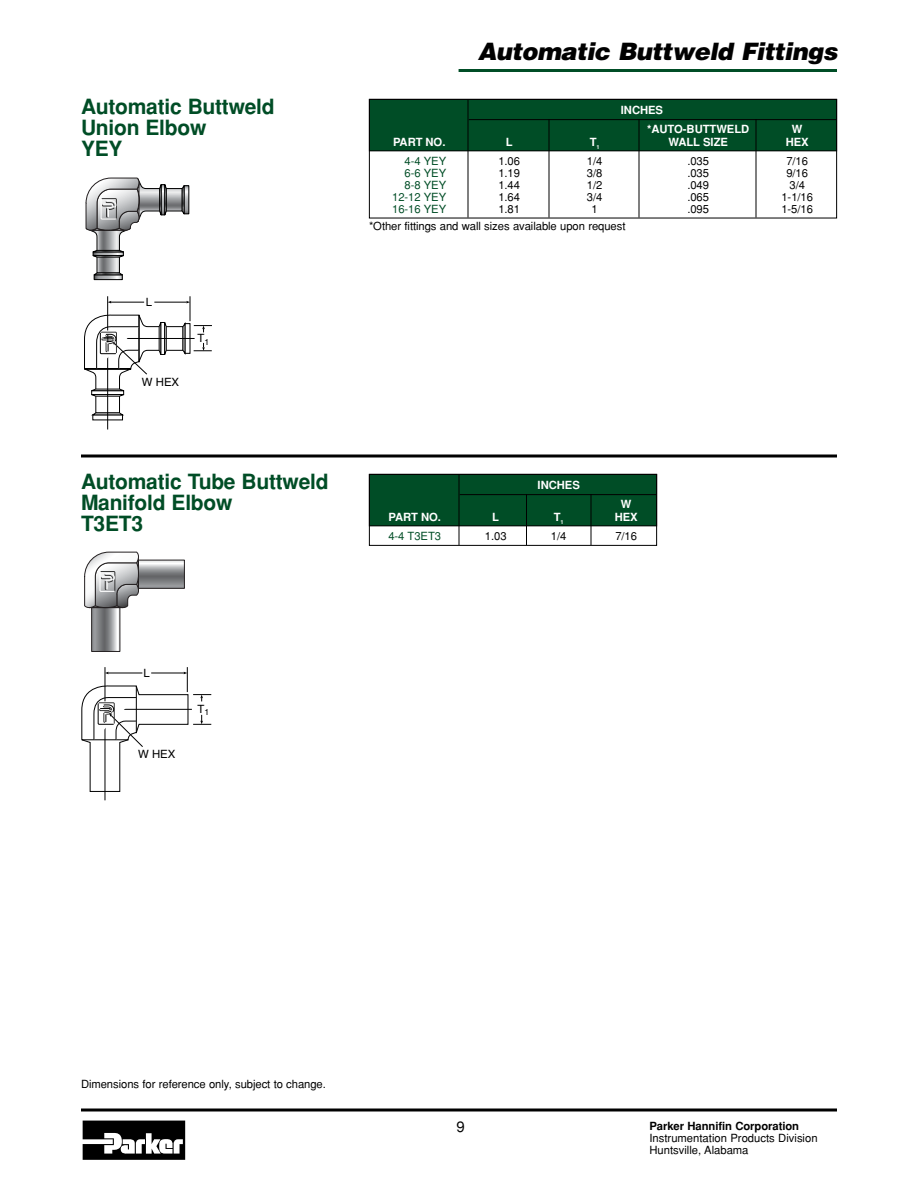
<style>
.page{position:relative;width:918px;height:1188px;background:#fff}
.page>*{position:absolute;margin:0;border:0;box-sizing:border-box;transform-origin:0 0}
.t1{font:italic 900 24px "Helvetica";letter-spacing:-.02em;color:#000}
.t2{font:700 21px/21px "Helvetica";letter-spacing:-.01em;color:#004d26}
.t3{font:15px "Helvetica";color:#000}
.t4{font:11.4px "Helvetica";color:#000}
.t5{font:11.25px/12px "Helvetica";letter-spacing:-.005em;color:#000}
.t6{font:700 11.25px/19.5px "Helvetica";letter-spacing:-.005em;color:#fff}
.t7{font:11.25px "Helvetica";letter-spacing:-.005em;color:#004d26}
.t8{font:700 11.25px "Helvetica";letter-spacing:-.005em;color:#000}
</style>
<div class="page">
<svg style="left:81px;top:1108px;width:756px;height:4px;background:#3f3f3f"></svg>
<svg style="left:83px;top:1121px;width:102px;height:39px"></svg>
<hr style="left:459px;top:69px;width:378px;height:3px;background:#004d26">
<div style="left:369px;top:99px;width:468px;height:52px;background:#004d26"></div>
<div style="left:369px;top:99px;width:468px;height:52px;border:1px solid #000"></div>
<hr style="left:469px;top:119px;width:367px;height:1px;background:#000">
<div style="left:369px;top:99px;width:468px;height:119px;border:1px solid #000"></div>
<hr style="left:756px;top:119px;width:1px;height:99px;background:#000">
<hr style="left:639px;top:119px;width:1px;height:99px;background:#000">
<hr style="left:549px;top:119px;width:1px;height:99px;background:#000">
<hr style="left:468px;top:99px;width:1px;height:119px;background:#000">
<svg style="left:96px;top:277px;width:25px;height:1px"></svg>
<div style="left:94px;top:275px;width:29px;height:5px;border:1px solid #000"></div>
<svg style="left:186px;top:188px;width:1px;height:24px"></svg>
<div style="left:184px;top:186px;width:5px;height:28px;border:1px solid #000"></div>
<svg style="left:85px;top:178px;width:100px;height:97px"></svg>
<svg style="left:93px;top:416px;width:30px;height:4px"></svg>
<hr style="left:107px;top:349px;width:1px;height:81px;background:#000">
<svg style="left:84px;top:296px;width:128px;height:120px"></svg>
<svg style="left:81px;top:454px;width:756px;height:4px;background:#3f3f3f"></svg>
<div style="left:369px;top:474px;width:288px;height:52px;background:#004d26"></div>
<div style="left:369px;top:474px;width:288px;height:52px;border:1px solid #000"></div>
<hr style="left:460px;top:494px;width:196px;height:1px;background:#000">
<div style="left:369px;top:474px;width:288px;height:72px;border:1px solid #000"></div>
<hr style="left:526px;top:494px;width:1px;height:51px;background:#000">
<hr style="left:591px;top:494px;width:1px;height:51px;background:#000">
<hr style="left:459px;top:474px;width:1px;height:71px;background:#000">
<svg style="left:93px;top:609px;width:24px;height:41px"></svg>
<div style="left:91px;top:607px;width:29px;height:45px;border:1px solid #231f20"></div>
<svg style="left:84px;top:552px;width:101px;height:56px"></svg>
<hr style="left:105px;top:720px;width:1px;height:80px;background:#000">
<svg style="left:81px;top:667px;width:130px;height:125px"></svg>
<h2 class="t2" style="left:81px;top:98px;width:195px">Automatic Buttweld<br>Union Elbow<br>YEY</h2>
<p class="t4" style="left:146px;top:298px;width:8px">L</p>
<p class="t4" style="left:142px;top:378px;width:39px">W HEX</p>
<p class="t4" style="left:198px;top:334px;width:13px">T<sub>1</sub></p>
<h1 class="t1" style="left:478px;top:43px;width:361px">Automatic Buttweld Fittings</h1>
<p class="t6" style="left:647px;top:101px;width:104px;text-indent:-26px">INCHES *AUTO-BUTTWELD</p>
<p class="t6" style="left:792px;top:121px;width:12px">W</p>
<p class="t6" style="left:393px;top:133px;width:54px">PART NO.</p>
<p class="t6" style="left:506px;top:133px;width:8px">L</p>
<p class="t6" style="left:590px;top:133px;width:11px">T<sub>1</sub></p>
<p class="t6" style="left:669px;top:133px;width:61px">WALL SIZE</p>
<p class="t6" style="left:786px;top:133px;width:25px">HEX</p>
<p class="t7" style="left:405px;top:157px;width:43px">4-4 YEY</p>
<p class="t5" style="left:498px;top:156px;width:23px">1.06</p>
<p class="t5" style="left:587px;top:156px;width:17px">1/4</p>
<p class="t5" style="left:687px;top:156px;width:23px">.035</p>
<p class="t5" style="left:786px;top:156px;width:23px">7/16</p>
<p class="t7" style="left:405px;top:169px;width:43px">6-6 YEY</p>
<p class="t5" style="left:498px;top:168px;width:23px">1.19</p>
<p class="t5" style="left:587px;top:168px;width:17px">3/8</p>
<p class="t5" style="left:687px;top:168px;width:23px">.035</p>
<p class="t5" style="left:786px;top:168px;width:23px">9/16</p>
<p class="t7" style="left:405px;top:181px;width:43px">8-8 YEY</p>
<p class="t5" style="left:498px;top:180px;width:23px">1.44</p>
<p class="t5" style="left:587px;top:180px;width:17px">1/2</p>
<p class="t5" style="left:687px;top:180px;width:23px">.049</p>
<p class="t5" style="left:789px;top:180px;width:17px">3/4</p>
<p class="t7" style="left:392px;top:193px;width:56px">12-12 YEY</p>
<p class="t5" style="left:498px;top:192px;width:23px">1.64</p>
<p class="t5" style="left:587px;top:192px;width:17px">3/4</p>
<p class="t5" style="left:687px;top:192px;width:23px">.065</p>
<p class="t5" style="left:781px;top:192px;width:33px">1-1/16</p>
<p class="t7" style="left:392px;top:205px;width:56px">16-16 YEY</p>
<p class="t5" style="left:498px;top:204px;width:23px">1.81</p>
<p class="t5" style="left:592px;top:204px;width:8px">1</p>
<p class="t5" style="left:687px;top:204px;width:23px">.095</p>
<p class="t5" style="left:781px;top:204px;width:33px">1-5/16</p>
<p class="t5" style="left:369px;top:221px;width:258px">*Other fittings and wall sizes available upon request</p>
<h2 class="t2" style="left:81px;top:473px;width:249px">Automatic Tube Buttweld<br>Manifold Elbow<br>T3ET3</h2>
<p class="t6" style="left:538px;top:476px;width:44px">INCHES</p>
<p class="t6" style="left:621px;top:496px;width:12px">W</p>
<p class="t6" style="left:389px;top:508px;width:54px">PART NO.</p>
<p class="t6" style="left:492px;top:508px;width:8px">L</p>
<p class="t6" style="left:554px;top:508px;width:11px">T<sub>1</sub></p>
<p class="t6" style="left:615px;top:508px;width:25px">HEX</p>
<p class="t7" style="left:388px;top:532px;width:54px">4-4 T3ET3</p>
<p class="t5" style="left:485px;top:531px;width:23px">1.03</p>
<p class="t5" style="left:551px;top:531px;width:17px">1/4</p>
<p class="t5" style="left:615px;top:531px;width:23px">7/16</p>
<p class="t4" style="left:143px;top:669px;width:8px">L</p>
<p class="t4" style="left:138px;top:750px;width:39px">W HEX</p>
<p class="t4" style="left:198px;top:704px;width:13px">T<sub>1</sub></p>
<p class="t5" style="left:81px;top:1079px;width:246px">Dimensions for reference only, subject to change.</p>
<h3 class="t3" style="left:457px;top:1122px;width:10px">9</h3>
<p class="t8" style="left:650px;top:1121px;width:151px">Parker Hannifin Corporation</p>
<p class="t5" style="left:650px;top:1133px;width:170px">Instrumentation Products Division<br>Huntsville, Alabama</p>
</div>
